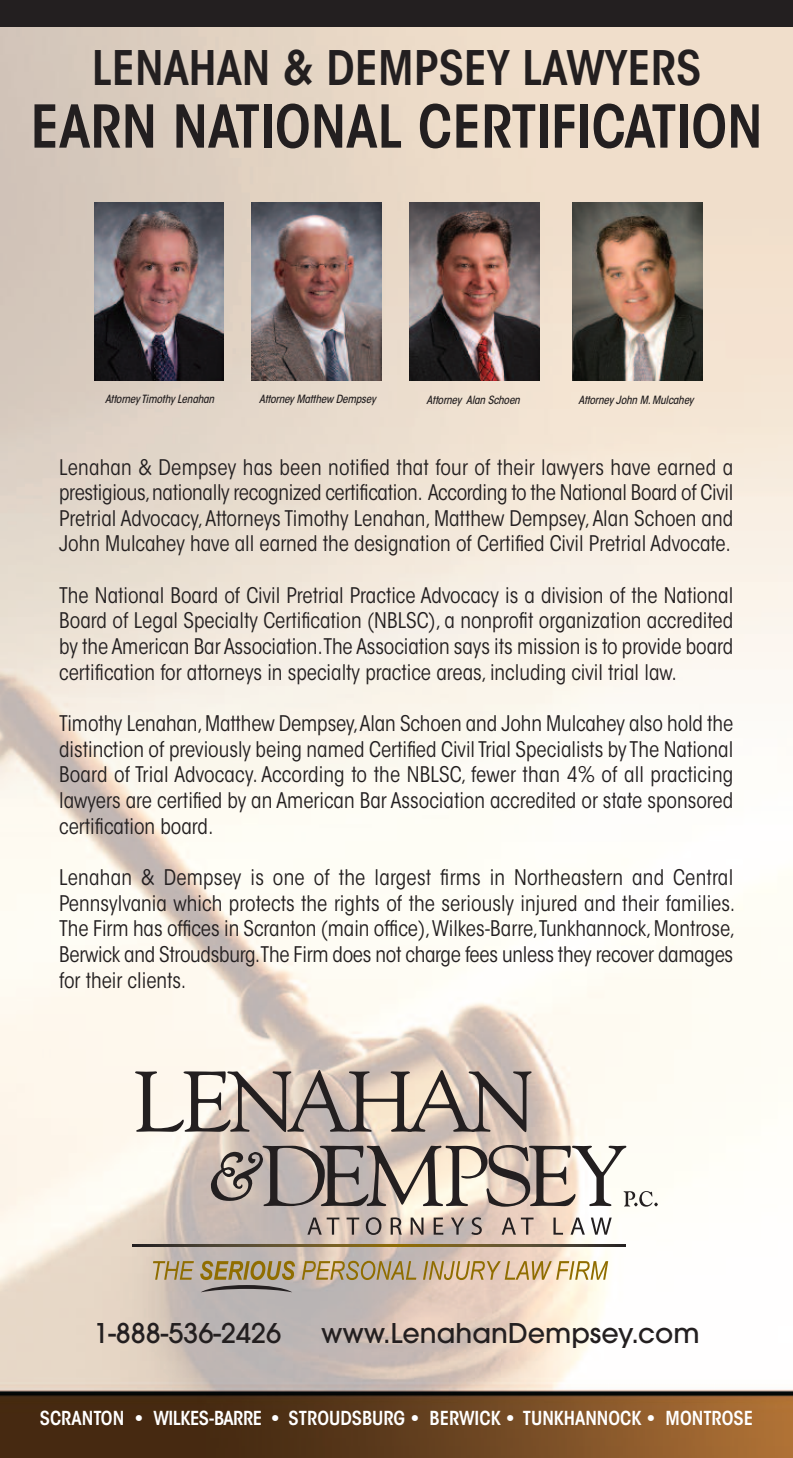
<style>
.page{position:relative;width:793px;height:1458px;background:#fff}
.page>*{position:absolute;margin:0;border:0;box-sizing:border-box;transform-origin:0 0}
.t1{font:600 condensed 58.5px "ITC Avant Garde Std";color:#231f20}
.t2{font:600 condensed 47.25px "ITC Avant Garde Std";color:#231f20}
.t3{font:500 27px "ITC Avant Garde Std";color:#231f20}
.t4{font:condensed 21.38px/25.7px "ITC Avant Garde Std";color:#231f20;text-align:justify}
.t5{font:600 condensed 19.12px "ITC Avant Garde Std";color:#fff}
.t6{font:italic 500 condensed 11.25px "ITC Avant Garde Std";letter-spacing:-.015em;color:#231f20}
</style>
<div class="page">
<img style="left:0;top:27px;width:792px;height:1431px">
<svg style="left:135px;top:1070px;width:396px;height:62px;background:#b4a89e"></svg>
<svg style="left:208px;top:1145px;width:449px;height:62px;background:#b1a69e"></svg>
<svg style="left:153px;top:1261px;width:41px;height:19px"></svg>
<svg style="left:200px;top:1261px;width:95px;height:31px;background:#a09272"></svg>
<svg style="left:301px;top:1261px;width:115px;height:19px;background:#b4a079"></svg>
<svg style="left:422px;top:1261px;width:185px;height:19px;background:#d0b78b"></svg>
<svg style="left:307px;top:1218px;width:32px;height:17px"></svg>
<svg style="left:346px;top:1218px;width:13px;height:17px"></svg>
<svg style="left:365px;top:1217px;width:16px;height:18px"></svg>
<svg style="left:390px;top:1217px;width:11px;height:18px"></svg>
<svg style="left:410px;top:1218px;width:13px;height:17px"></svg>
<svg style="left:433px;top:1218px;width:10px;height:17px"></svg>
<svg style="left:450px;top:1218px;width:14px;height:17px"></svg>
<svg style="left:471px;top:1217px;width:10px;height:18px"></svg>
<svg style="left:501px;top:1218px;width:32px;height:17px"></svg>
<svg style="left:553px;top:1218px;width:9px;height:17px"></svg>
<svg style="left:570px;top:1218px;width:14px;height:17px"></svg>
<svg style="left:590px;top:1218px;width:21px;height:17px"></svg>
<svg style="left:133px;top:1244px;width:492px;height:3px"></svg>
<div style="left:0;top:0;width:792px;height:27px;background:#231f20"></div>
<img style="left:94px;top:203px;width:130px;height:178px">
<img style="left:409px;top:202px;width:130px;height:179px">
<img style="left:572px;top:202px;width:130px;height:179px">
<img style="left:252px;top:203px;width:129px;height:178px">
<h2 class="t2" style="left:92px;top:50px;width:610px">LENAHAN &amp; DEMPSEY LAWYERS</h2>
<h1 class="t1" style="left:30px;top:104px;width:733px">EARN NATIONAL CERTIFICATION</h1>
<p class="t6" style="left:105px;top:394px;width:113px">Attorney Timothy Lenahan</p>
<p class="t6" style="left:259px;top:394px;width:118px">Attorney Matthew Dempsey</p>
<p class="t6" style="left:426px;top:395px;width:97px">Attorney Alan Schoen</p>
<p class="t6" style="left:578px;top:395px;width:116px">Attorney John M.Mulcahey</p>
<p class="t4" style="left:59px;top:456px;width:675px">Lenahan &amp; Dempsey has been notified that four of their lawyers have earned a prestigious,nationally recognized certification. According to the National Board of Civil Pretrial Advocacy,Attorneys Timothy Lenahan, Matthew Dempsey,Alan Schoen and John Mulcahey have all earned the designation of Certified Civil Pretrial Advocate.</p>
<p class="t4" style="left:59px;top:584px;width:675px">The National Board of Civil Pretrial Practice Advocacy is a division of the National Board of Legal Specialty Certification (NBLSC), a nonprofit organization accredited by the American Bar Association.The Association says its mission is to provide board certification for attorneys in specialty practice areas, including civil trial law.</p>
<p class="t4" style="left:59px;top:712px;width:675px">Timothy Lenahan,Matthew Dempsey,Alan Schoen and John Mulcahey also hold the distinction of previously being named Certified Civil Trial Specialists by The National Board of Trial Advocacy. According to the NBLSC, fewer than 4% of all practicing lawyers are certified by an American Bar Association accredited or state sponsored certification board.</p>
<p class="t4" style="left:59px;top:866px;width:677px">Lenahan &amp; Dempsey is one of the largest firms in Northeastern and Central Pennsylvania which protects the rights of the seriously injured and their families.<br>The Firm has offices in Scranton (main office),Wilkes-Barre,Tunkhannock,Montrose, Berwick and Stroudsburg.The Firm does not charge fees unless they recover damages for their clients.</p>
<p class="t3" style="left:93px;top:1320px;width:189px">1-888-536-2426</p>
<p class="t3" style="left:321px;top:1320px;width:380px">www.LenahanDempsey.com</p>
<p class="t5" style="left:40px;top:1411px;width:714px">SCRANTON • WILKES-BARRE • STROUDSBURG • BERWICK • TUNKHANNOCK • MONTROSE</p>
</div>
